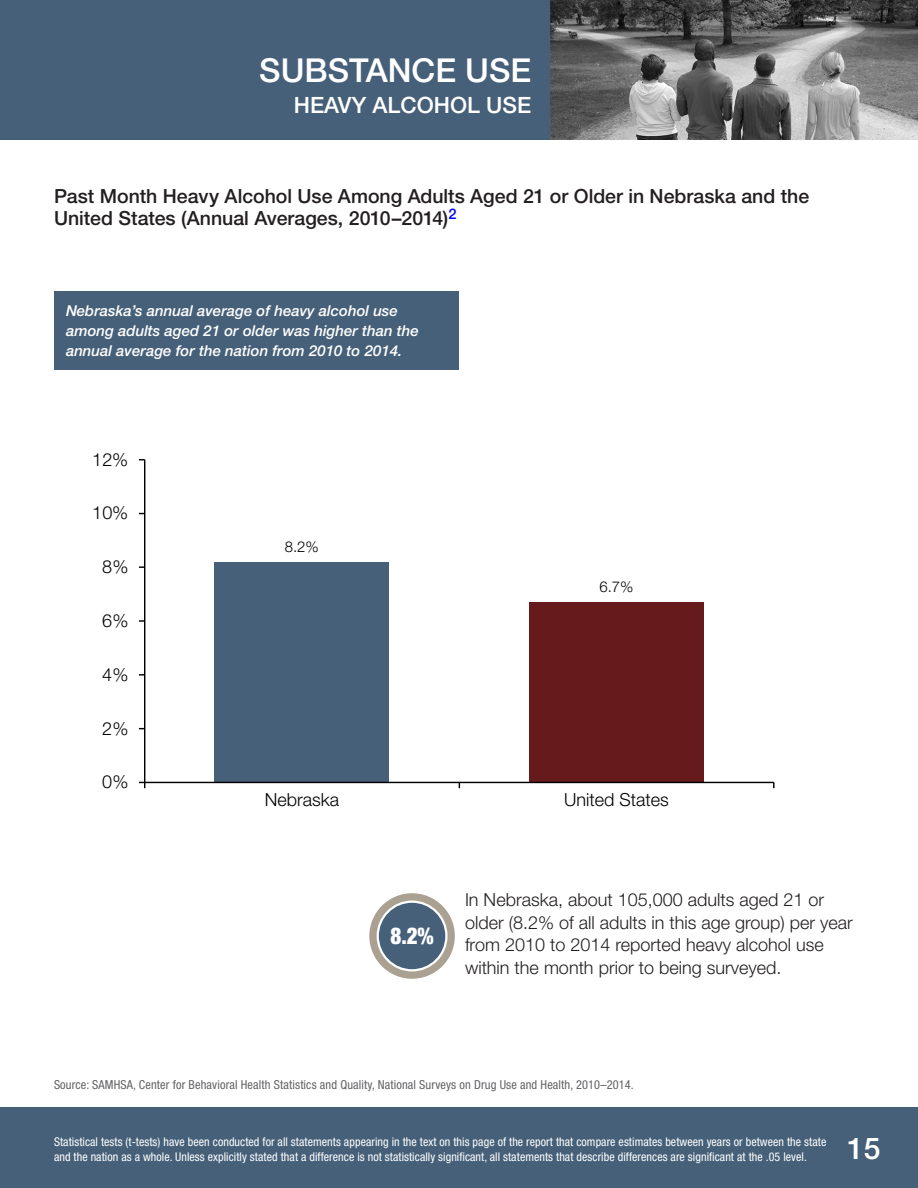
<style>
.page{position:relative;width:918px;height:1188px;background:#fff}
.page>*{position:absolute;margin:0;border:0;box-sizing:border-box;transform-origin:0 0}
.t1{font:500 33px "Helvetica Neue LT Std";color:#fff}
.t2{font:500 30px "Helvetica Neue LT Std";color:#fff}
.t3{font:900 condensed 23.25px "Helvetica Neue LT Std";color:#fff;scale:.9 1}
.t4{font:500 22.5px "Helvetica Neue LT Std";color:#fff}
.t5{font:500 19.5px/22.5px "Helvetica Neue LT Std";color:#231f20}
.t6{font:300 18px/22.5px "Helvetica Neue LT Std";color:#231f20}
.t7{font:300 18px "Helvetica Neue LT Std";color:#000}
.t8{font:italic 500 15px/20.2px "Helvetica Neue LT Std";color:#fff}
.t9{font:300 15px "Helvetica Neue LT Std";color:#000}
.t10{font:condensed 12.3px "Helvetica Neue LT Std";letter-spacing:.01em;color:#636366}
.t11{font:condensed 12px/15px "Helvetica Neue LT Std";letter-spacing:.005em;color:#fff}
.s1{font-size:18.6px}
</style>
<div class="page">
<div style="left:0;top:0;width:551px;height:140px;background:#466079"></div>
<img style="left:551px;top:0;width:367px;height:140px">
<div style="left:0;top:1107px;width:918px;height:81px;background:#466079"></div>
<div style="left:54px;top:292px;width:405px;height:78px;background:#466079"></div>
<div style="left:529px;top:602px;width:175px;height:180px;background:#661a1c"></div>
<div style="left:215px;top:562px;width:174px;height:220px;background:#466079"></div>
<hr style="left:144px;top:460px;width:1px;height:322px;background:#000">
<hr style="left:145px;top:782px;width:629px;height:1px;background:#000">
<svg style="left:139px;top:782px;width:6px;height:6px"></svg>
<svg style="left:773px;top:782px;width:2px;height:6px"></svg>
<svg style="left:369px;top:893px;width:86px;height:86px"></svg>
<svg style="left:377px;top:901px;width:71px;height:70px"></svg>
<div style="left:379px;top:903px;width:66px;height:66px;background:#466079;border-radius:50%"></div>
<h1 class="t1" style="left:259px;top:50px;width:273px">SUBSTANCE USE</h1>
<h3 class="t4" style="left:294px;top:92px;width:239px">HEAVY ALCOHOL USE</h3>
<p class="t5" style="left:54px;top:185px;width:757px">Past Month Heavy Alcohol Use Among Adults Aged 21 or Older in Nebraska and the<br>United States (Annual Averages, 2010–2014)<sup>2</sup></p>
<p class="t8" style="left:66px;top:300px;width:354px">Nebraska’s annual average of heavy alcohol use among adults aged 21 or older was higher than the annual average for the nation from 2010 to 2014.</p>
<h3 class="t7" style="left:92px;top:448px;width:37px">12%</h3>
<h3 class="t7" style="left:92px;top:502px;width:37px">10%</h3>
<h3 class="t7" style="left:102px;top:556px;width:28px">8%</h3>
<h3 class="t7" style="left:102px;top:610px;width:28px">6%</h3>
<h3 class="t7" style="left:102px;top:663px;width:28px">4%</h3>
<h3 class="t7" style="left:102px;top:717px;width:28px">2%</h3>
<h3 class="t7" style="left:102px;top:771px;width:28px">0%</h3>
<p class="t9" style="left:285px;top:537px;width:35px">8.2%</p>
<p class="t9" style="left:599px;top:578px;width:35px">6.7%</p>
<h3 class="t7" style="left:265px;top:789px;width:76px">Nebraska</h3>
<h3 class="t7" style="left:564px;top:789px;width:106px">United States</h3>
<h3 class="t3" style="left:390px;top:921px;width:50px">8<span class="s1">.</span>2%</h3>
<p class="t6" style="left:465px;top:888px;width:389px">In Nebraska, about 105,000 adults aged 21 or older (8.2% of all adults in this age group) per year from 2010 to 2014 reported heavy alcohol use within the month prior to being surveyed.</p>
<p class="t10" style="left:54px;top:1078px;width:581px">Source: SAMHSA, Center for Behavioral Health Statistics and Quality, National Surveys on Drug Use and Health, 2010–2014.</p>
<p class="t11" style="left:54px;top:1134px;width:774px">Statistical tests (t-tests) have been conducted for all statements appearing in the text on this page of the report that compare estimates between years or between the state and the nation as a whole. Unless explicitly stated that a difference is not statistically significant, all statements that describe differences are significant at the .05 level.</p>
<h2 class="t2" style="left:847px;top:1130px;width:35px">15</h2>
</div>
